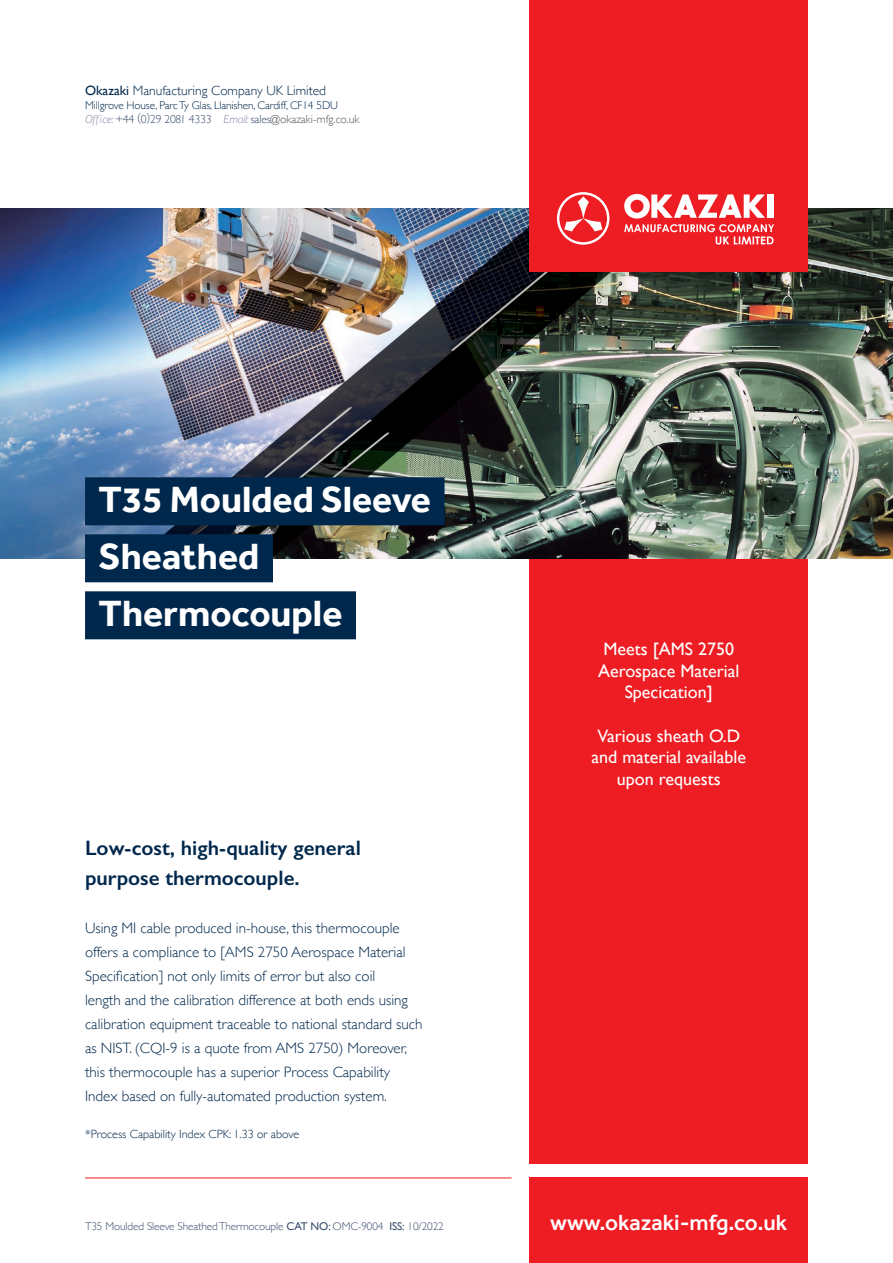
<style>
.page{position:relative;width:893px;height:1263px;background:#fff}
.page>*{position:absolute;margin:0;border:0;box-sizing:border-box;transform-origin:0 0}
.t1{font:700 37.5px/57px "Effra";color:#fff}
.t2{font:500 22.5px "Effra";color:#fff}
.sub-head2{font:600 21px/30px "Gill Sans";color:#00284c}
.t3{font:18px/21.6px "Gill Sans";color:#fff;text-align:center}
.body{font:300 15px/24px "Gill Sans";color:#00284c}
.t4{font:300 13.5px "Gill Sans";color:#00284c}
.body-2{font:300 12px "Gill Sans";color:#00284c}
.t5{font:300 11.7px "Gill Sans";letter-spacing:-.02em;color:#3c4e6d}
.t6{font:300 11.25px "Gill Sans";letter-spacing:-.01em;color:#3c4e6d}
.t7{font:300 11.25px "Gill Sans";letter-spacing:-.01em;color:#00284c}
.s1{font-weight:400}
.s2{font-style:italic;color:#838ba1}
.s3{color:#57585a}
</style>
<div class="page">
<div style="left:530px;top:544px;width:278px;height:620px;background:#ee1d23"></div>
<img style="left:0;top:209px;width:893px;height:349px">
<div style="left:530px;top:1178px;width:278px;height:85px;background:#ee1d23"></div>
<div style="left:85px;top:477px;width:360px;height:48px;background:#00284c"></div>
<div style="left:85px;top:534px;width:188px;height:48px;background:#00284c"></div>
<div style="left:85px;top:591px;width:271px;height:48px;background:#00284c"></div>
<div style="left:530px;top:0;width:278px;height:271px;background:#ee1d23"></div>
<hr style="left:85px;top:1177px;width:427px;height:1px;background:#ee1d23">
<svg style="left:564px;top:196px;width:38px;height:35px"></svg>
<div style="left:557px;top:192px;width:52px;height:53px;border:2px solid #fff;border-radius:50%"></div>
<svg style="left:624px;top:194px;width:150px;height:51px"></svg>
<p class="t4" style="left:85px;top:80px;width:243px"><span class="s1">Okazaki</span> Manufacturing Company UK Limited</p>
<p class="t7" style="left:85px;top:96px;width:255px">Millgrove House, Parc Ty Glas, Llanishen, Cardiff, CF14 5DU</p>
<p class="t5" style="left:85px;top:110px;width:276px"><span class="s2">Office:</span> +44 (0)29 2081 4333 <span class="s2">Email:</span> sales<span class="s3">@okazaki-mfg.co.uk</span></p>
<p class="t1" style="left:99px;top:470px;width:334px">T35 Moulded Sleeve</p>
<p class="t1" style="left:99px;top:527px;width:245px">Sheathed<br>Thermocouple</p>
<p class="sub-head2" style="left:85px;top:833px;width:277px">Low-cost, high-quality general purpose thermocouple.</p>
<p class="body" style="left:85px;top:916px;width:339px">Using MI cable produced in-house, this thermocouple offers a compliance to [AMS 2750 Aerospace Material Specification] not only limits of error but also coil<br>length and the calibration difference at both ends using calibration equipment traceable to national standard such as NIST. (CQI-9 is a quote from AMS 2750) Moreover, this thermocouple has a superior Process Capability Index based on fully-automated production system.</p>
<p class="body-2" style="left:85px;top:1125px;width:216px">*Process Capability Index CPK: 1.33 or above</p>
<p class="t6" style="left:85px;top:1218px;width:360px">T35 Moulded Sleeve Sheathed Thermocouple <span class="s1">CAT NO:</span> OMC-9004 <span class="s1">ISS:</span> 10/2022</p>
<p class="t3" style="left:598px;top:638px;width:143px">Meets [AMS 2750<br>Aerospace Material<br>Specication]</p>
<p class="t3" style="left:591px;top:725px;width:156px">Various sheath O.D and material available upon requests</p>
<p class="t2" style="left:550px;top:1209px;width:239px">www.okazaki-mfg.co.uk</p>
</div>
